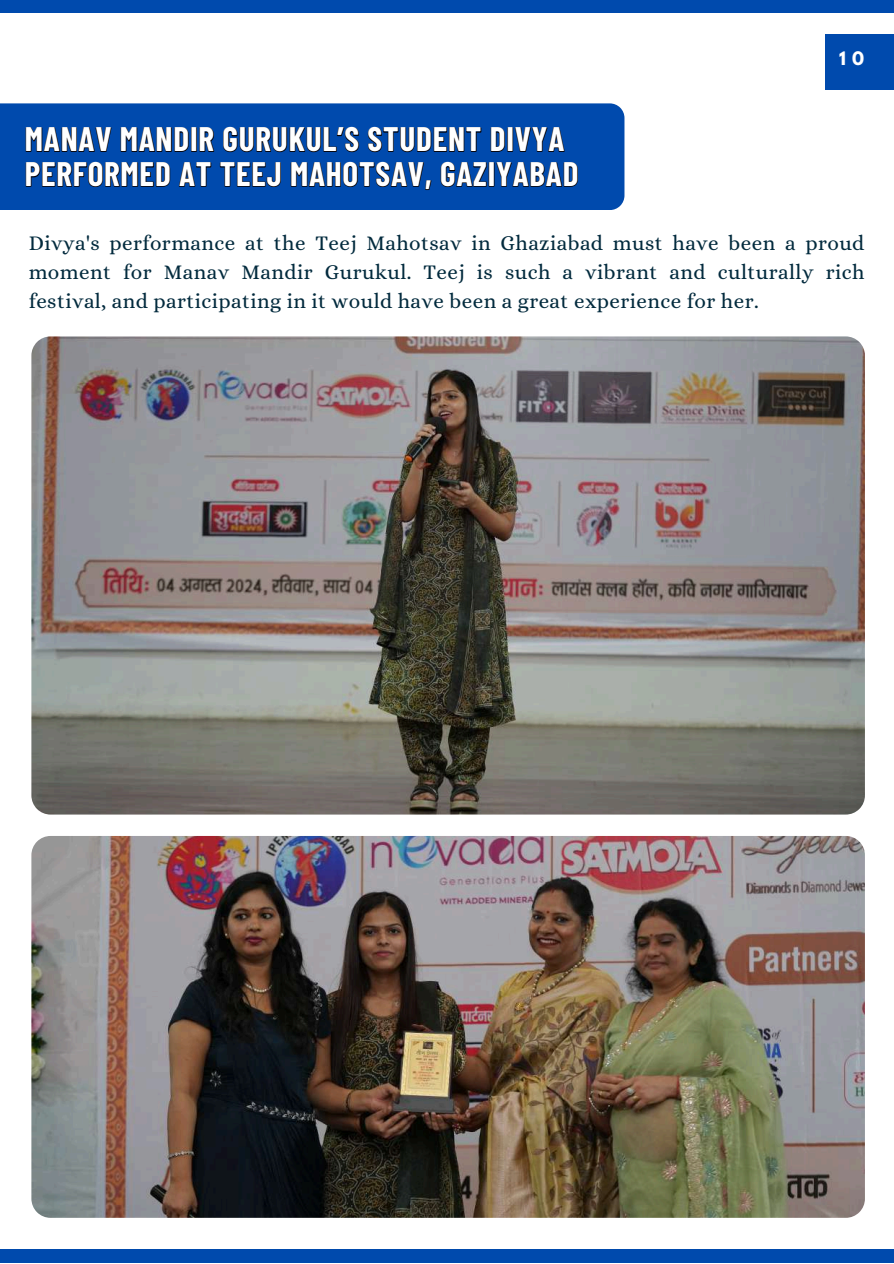
<style>
.page{position:relative;width:894px;height:1264px;background:#fff}
.page>*{position:absolute;margin:0;border:0;box-sizing:border-box;transform-origin:0 0}
.t1{font:700 33.15px/34.8px "Barlow Condensed";letter-spacing:.025em;color:#fff}
.t2{font:21px/29.2px "Alice";letter-spacing:.02em;color:#022a3d;text-align:justify}
.t3{font:700 16.5px "League Spartan";color:#fff}
</style>
<div class="page">
<div style="left:0;top:0;width:893px;height:12px;background:#004aad"></div>
<div style="left:0;top:1249px;width:893px;height:14px;background:#004aad"></div>
<div style="left:0;top:103px;width:624px;height:107px;background:#004aad"></div>
<div style="left:825px;top:34px;width:68px;height:55px;background:#004aad"></div>
<svg style="left:25px;top:116px;width:553px;height:94px"></svg>
<img style="left:31px;top:336px;width:833px;height:478px">
<img style="left:31px;top:836px;width:833px;height:381px">
<h1 class="t1" style="left:25px;top:121px;width:555px">MANAV MANDIR GURUKUL’S STUDENT DIVYA<br>PERFORMED AT TEEJ MAHOTSAV, GAZIYABAD</h1>
<p class="t3" style="left:838px;top:51px;width:27px">1 0</p>
<p class="t2" style="left:29px;top:228px;width:837px">Divya's performance at the Teej Mahotsav in Ghaziabad must have been a proud moment for Manav Mandir Gurukul. Teej is such a vibrant and culturally rich festival, and participating in it would have been a great experience for her.</p>
</div>
